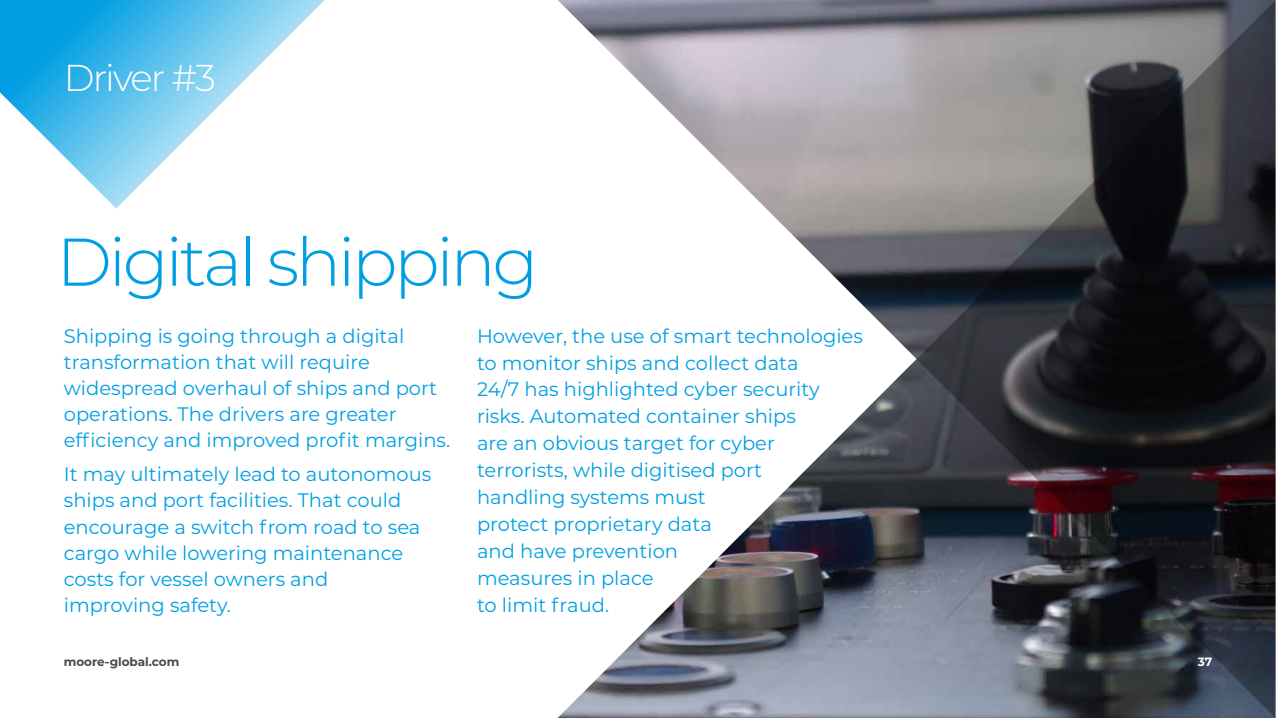
<style>
.page{position:relative;width:1276px;height:718px;background:#fff}
.page>*{position:absolute;margin:0;border:0;box-sizing:border-box;transform-origin:0 0}
.t1{font:300 67.35px "Montserrat";letter-spacing:-.05em;color:#009fe3}
.t2{font:300 37.35px "Montserrat";letter-spacing:-.05em;color:#fff}
.t3{font:19.5px/26.8px "Montserrat";color:#009fe3}
.t4{font:700 12px "Montserrat";color:#4a4a49}
.t5{font:700 12px "Montserrat";color:#fff}
</style>
<div class="page">
<img style="left:557px;top:0;width:359px;height:718px">
<svg style="left:916px;top:0;width:359px;height:718px;background:#424248"></svg>
<svg style="left:0;top:0;width:325px;height:208px"></svg>
<h2 class="t2" style="left:64px;top:52px;width:154px">Driver #3</h2>
<h1 class="t1" style="left:56px;top:216px;width:483px">Digital shipping</h1>
<p class="t3" style="left:64px;top:322px;width:388px;line-height:26.1px">Shipping is going through a digital transformation that will require widespread overhaul of ships and port operations. The drivers are greater efficiency and improved profit margins.</p>
<p class="t3" style="left:64px;top:461px;width:369px;line-height:26.1px">It may ultimately lead to autonomous ships and port facilities. That could encourage a switch from road to sea cargo while lowering maintenance costs for vessel owners and improving safety.</p>
<p class="t3" style="left:477px;top:321px;width:387px">However, the use of smart technologies to monitor ships and collect data<br>24/7 has highlighted cyber security risks. Automated container ships<br>are an obvious target for cyber terrorists, while digitised port<br>handling systems must<br>protect proprietary data<br>and have prevention<br>measures in place<br>to limit fraud.</p>
<p class="t4" style="left:64px;top:653px;width:117px">moore-global.com</p>
<p class="t5" style="left:1197px;top:653px;width:16px">37</p>
</div>
